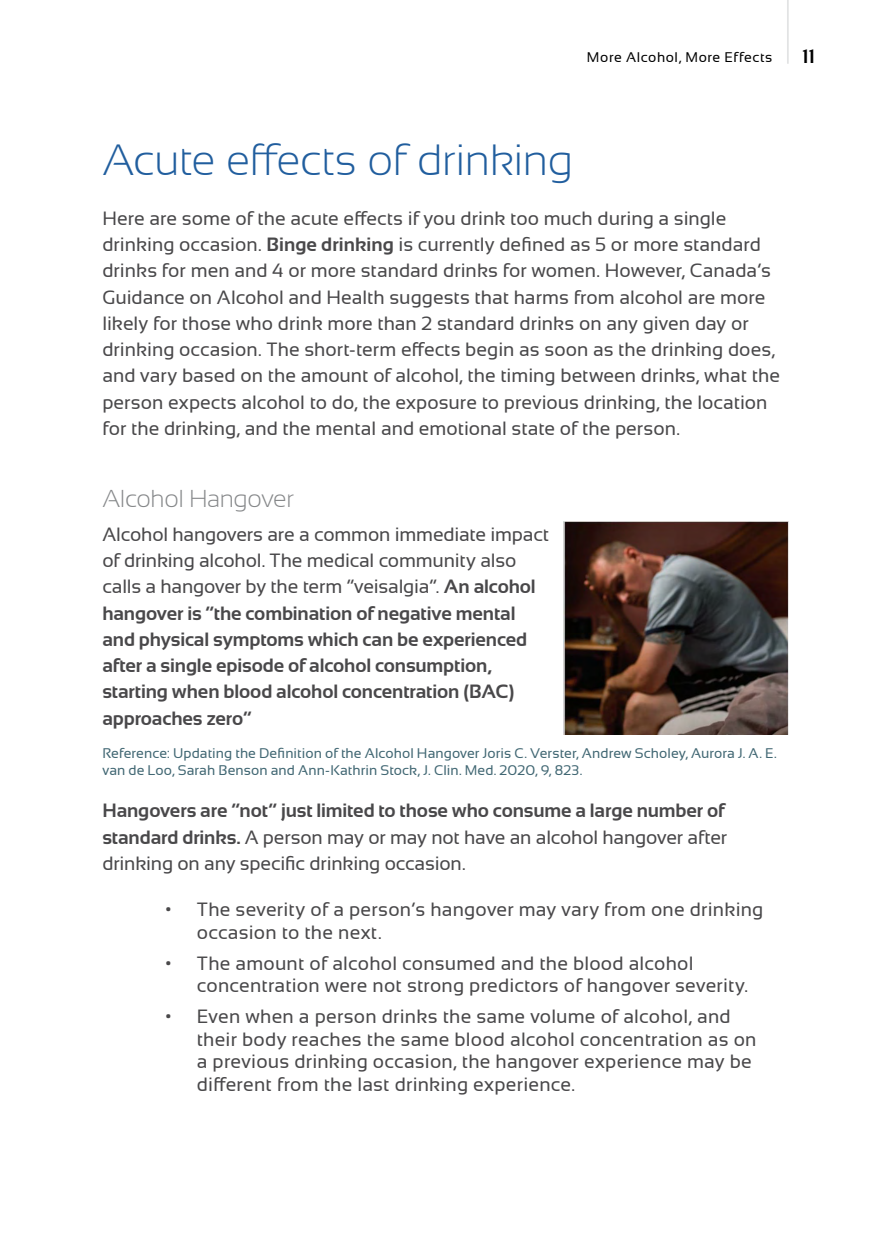
<style>
.page{position:relative;width:882px;height:1260px;background:#fff}
.page>*{position:absolute;margin:0;border:0;box-sizing:border-box;transform-origin:0 0}
.t1{font:300 43.75px "Sansation";letter-spacing:-.01em;color:#215e9e}
.t2{font:300 24.5px "Sansation";letter-spacing:-.015em;color:#86888a}
.Intro_Text_new{font:19.25px/26.2px "Sansation";color:#49484a}
.Intro_Text_new-2{font:700 19.25px/26.2px "Sansation";letter-spacing:-.01em;color:#49484a}
.t3{font:700 19.25px "Sansation";color:#000}
.Intro_Text_new-3{font:14px/17.5px "Sansation";letter-spacing:.005em;color:#416773}
.t4{font:14px "Sansation";letter-spacing:.04em;color:#000}
.s1{font-weight:700}
.s2{font-weight:400}
</style>
<div class="page">
<hr style="left:787px;top:0;width:2px;height:64px;background:#e2e3e4">
<img style="left:563px;top:522px;width:226px;height:213px">
<p class="t4" style="left:587px;top:49px;width:187px">More Alcohol, More Effects</p>
<p class="t3" style="left:802px;top:46px;width:14px">11</p>
<h1 class="t1" style="left:102px;top:135px;width:472px">Acute effects of drinking</h1>
<p class="Intro_Text_new" style="left:102px;top:205px;width:679px">Here are some of the acute effects if you drink too much during a single drinking occasion. <span class="s1">Binge drinking</span> is currently defined as 5 or more standard drinks for men and 4 or more standard drinks for women. However, Canada’s Guidance on Alcohol and Health suggests that harms from alcohol are more likely for those who drink more than 2 standard drinks on any given day or drinking occasion. The short-term effects begin as soon as the drinking does, and vary based on the amount of alcohol, the timing between drinks, what the person expects alcohol to do, the exposure to previous drinking, the location for the drinking, and the mental and emotional state of the person.</p>
<h2 class="t2" style="left:102px;top:485px;width:193px">Alcohol Hangover</h2>
<p class="Intro_Text_new-2" style="left:102px;top:521px;width:448px"><span class="s2">Alcohol hangovers are a common immediate impact of drinking alcohol. The medical community also calls a hangover by the term “veisalgia”.</span> An alcohol hangover is “the combination of negative mental and physical symptoms which can be experienced after a single episode of alcohol consumption, starting when blood alcohol concentration (BAC) approaches zero”</p>
<p class="Intro_Text_new-3" style="left:102px;top:744px;width:676px">Reference: Updating the Definition of the Alcohol Hangover Joris C. Verster, Andrew Scholey, Aurora J. A. E. van de Loo, Sarah Benson and Ann-Kathrin Stock, J. Clin. Med. 2020, 9, 823.</p>
<p class="Intro_Text_new" style="left:102px;top:798px;width:626px"><span class="s1">Hangovers are “not” just limited to those who consume a large number of standard drinks.</span> A person may or may not have an alcohol hangover after drinking on any specific drinking occasion.</p>
<p class="Intro_Text_new" style="left:197px;top:898px;width:568px;line-height:22.8px;text-indent:-32px">• The severity of a person’s hangover may vary from one drinking occasion to the next.</p>
<p class="Intro_Text_new" style="left:197px;top:952px;width:551px;line-height:22.8px;text-indent:-32px">• The amount of alcohol consumed and the blood alcohol concentration were not strong predictors of hangover severity.</p>
<p class="Intro_Text_new" style="left:197px;top:1005px;width:561px;line-height:22.8px;text-indent:-32px">• Even when a person drinks the same volume of alcohol, and their body reaches the same blood alcohol concentration as on a previous drinking occasion, the hangover experience may be different from the last drinking experience.</p>
</div>
